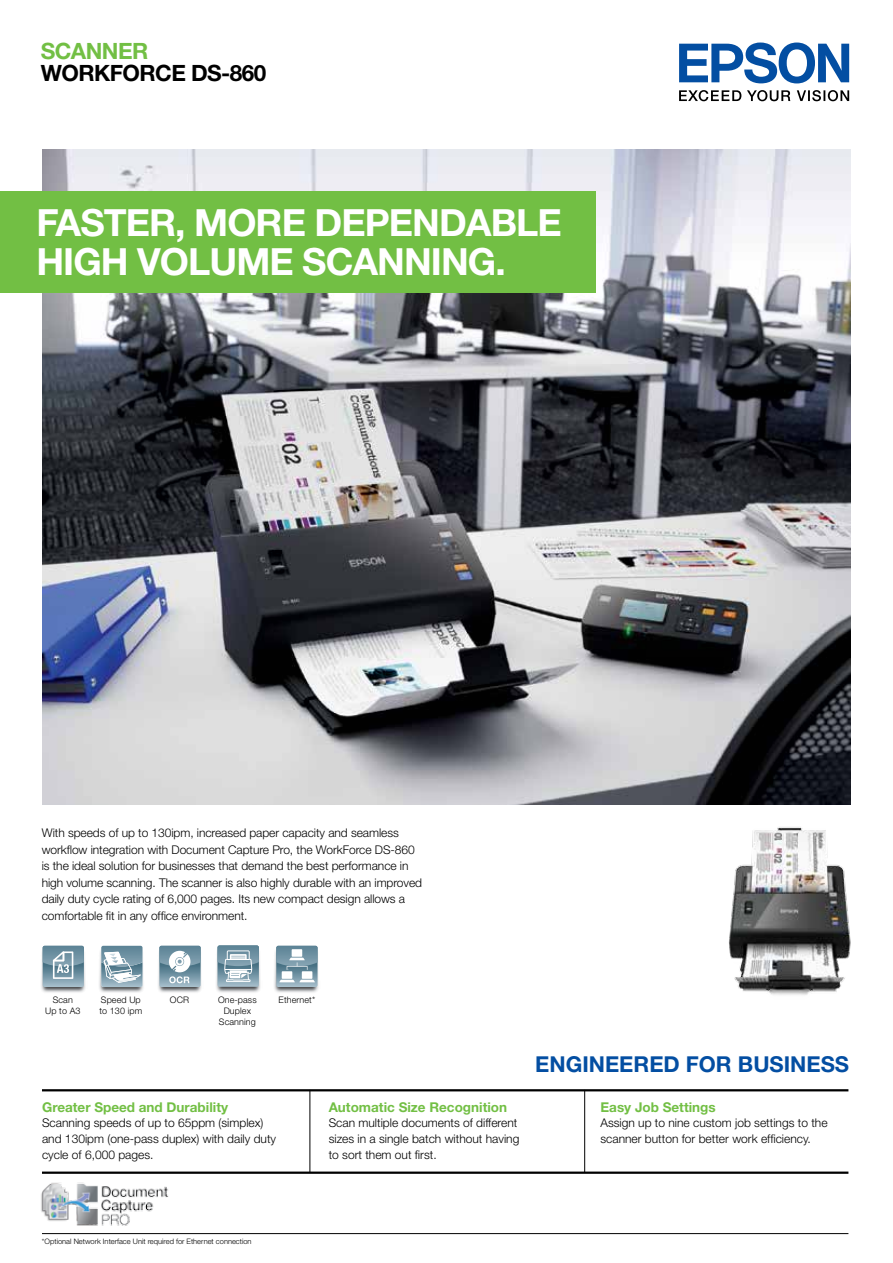
<style>
.page{position:relative;width:893px;height:1263px;background:#fff}
.page>*{position:absolute;margin:0;border:0;box-sizing:border-box;transform-origin:0 0}
.t1{font:700 37.5px/39.3px "Helvetica Neue";letter-spacing:-.025em;color:#fff}
.t2{font:700 22.5px "Helvetica Neue";letter-spacing:-.025em;color:#000}
.t3{font:700 22.5px "Helvetica Neue";letter-spacing:-.025em;color:#72bf44}
.t4{font:700 21.9px "Helvetica Neue";color:#034ea2}
.t5{font:700 13.5px "Helvetica Neue";color:#72bf44}
.t6{font:300 12px/15.8px "Helvetica Neue";letter-spacing:-.005em;color:#000}
.t7{font:300 9px/10.8px "Helvetica Neue";letter-spacing:.01em;color:#000;text-align:center}
.t8{font:300 7.5px "Helvetica Neue";color:#000}
</style>
<div class="page">
<img style="left:42px;top:150px;width:808px;height:654px">
<svg style="left:679px;top:90px;width:62px;height:11px"></svg>
<svg style="left:747px;top:90px;width:43px;height:11px"></svg>
<svg style="left:797px;top:90px;width:52px;height:11px"></svg>
<svg style="left:679px;top:43px;width:170px;height:40px"></svg>
<hr style="left:42px;top:1089px;width:806px;height:2px;background:#000">
<hr style="left:42px;top:1171px;width:806px;height:3px;background:#000">
<hr style="left:310px;top:1090px;width:1px;height:82px;background:#000">
<hr style="left:584px;top:1090px;width:1px;height:82px;background:#000">
<img style="left:41px;top:1173px;width:140px;height:53px">
<img style="left:158px;top:945px;width:44px;height:48px">
<svg style="left:159px;top:946px;width:42px;height:41px"></svg>
<img style="left:41px;top:945px;width:44px;height:48px">
<svg style="left:43px;top:946px;width:41px;height:41px;background:#86a3b1"></svg>
<img style="left:274px;top:945px;width:44px;height:48px">
<svg style="left:276px;top:946px;width:42px;height:41px"></svg>
<hr style="left:42px;top:1233px;width:806px;height:1px;background:#000">
<img style="left:216px;top:946px;width:44px;height:47px">
<svg style="left:218px;top:945px;width:41px;height:42px;background:#90abb8"></svg>
<img style="left:729px;top:827px;width:122px;height:168px">
<img style="left:99px;top:945px;width:44px;height:48px">
<svg style="left:101px;top:946px;width:42px;height:41px"></svg>
<div style="left:0;top:191px;width:595px;height:102px;background:#72bf44"></div>
<h2 class="t3" style="left:41px;top:37px;width:109px">SCANNER</h2>
<h2 class="t2" style="left:41px;top:59px;width:227px">WORKFORCE DS-860</h2>
<h1 class="t1" style="left:36px;top:202px;width:527px">FASTER, MORE DEPENDABLE<br>HIGH VOLUME SCANNING.</h1>
<p class="t6" style="left:42px;top:824px;width:382px;line-height:16.5px">With speeds of up to 130ipm, increased paper capacity and seamless workflow integration with Document Capture Pro, the WorkForce DS-860 is the ideal solution for businesses that demand the best performance in high volume scanning. The scanner is also highly durable with an improved daily duty cycle rating of 6,000 pages. Its new compact design allows a comfortable fit in any office environment.</p>
<p class="t7" style="left:45px;top:994px;width:37px">Scan<br>Up to A3</p>
<p class="t7" style="left:99px;top:994px;width:44px;text-align:left">Speed Up to 130 ipm</p>
<p class="t7" style="left:170px;top:994px;width:21px">OCR</p>
<p class="t7" style="left:279px;top:994px;width:38px">Ethernet*</p>
<p class="t7" style="left:218px;top:994px;width:40px">One-pass<br>Duplex<br>Scanning</p>
<p class="t5" style="left:42px;top:1098px;width:187px">Greater Speed and Durability</p>
<p class="t6" style="left:42px;top:1115px;width:236px">Scanning speeds of up to 65ppm (simplex) and 130ipm (one-pass duplex) with daily duty cycle of 6,000 pages.</p>
<p class="t5" style="left:329px;top:1098px;width:180px">Automatic Size Recognition</p>
<p class="t6" style="left:329px;top:1115px;width:192px">Scan multiple documents of different sizes in a single batch without having to sort them out first.</p>
<h3 class="t4" style="left:535px;top:1050px;width:315px">ENGINEERED FOR BUSINESS</h3>
<p class="t5" style="left:600px;top:1098px;width:117px">Easy Job Settings</p>
<p class="t6" style="left:600px;top:1115px;width:229px">Assign up to nine custom job settings to the scanner button for better work efficiency.</p>
<p class="t8" style="left:42px;top:1236px;width:211px">*Optional Network Interface Unit required for Ethernet connection</p>
</div>
